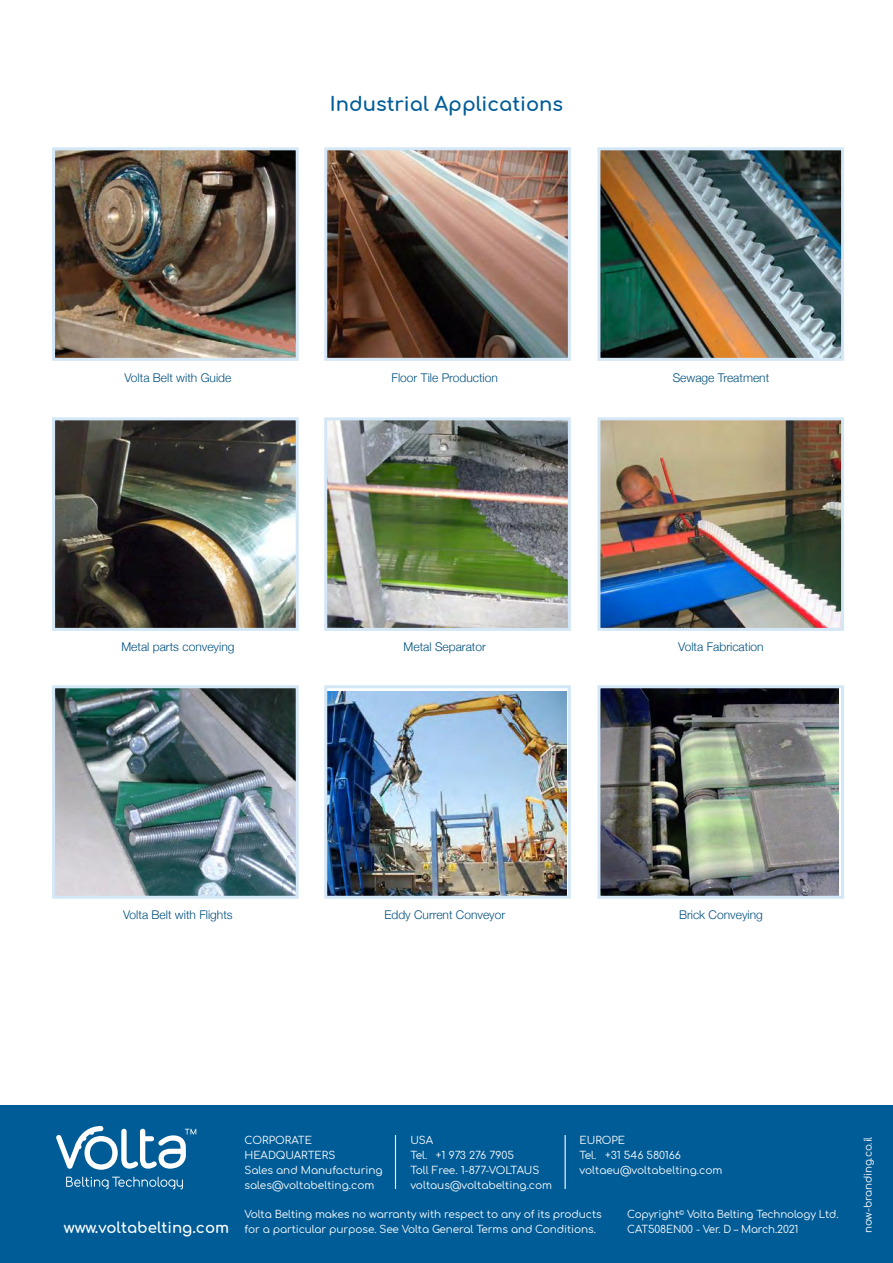
<style>
.page{position:relative;width:893px;height:1263px;background:#fff}
.page>*{position:absolute;margin:0;border:0;box-sizing:border-box;transform-origin:0 0}
.t1{font:700 19.5px "Comfortaa";color:#005c97}
.t2{font:700 15px "Comfortaa";color:#fff}
.t3{font:300 12px "Helvetica Neue";color:#00507d}
.t4{font:10.5px/15px "Comfortaa";letter-spacing:-.01em;color:#fff}
</style>
<div class="page">
<div style="left:0;top:1106px;width:893px;height:157px;background:#005c97"></div>
<svg style="left:66px;top:1176px;width:117px;height:13px"></svg>
<svg style="left:56px;top:1126px;width:140px;height:44px"></svg>
<hr style="left:395px;top:1135px;width:1px;height:54px;background:#fff">
<hr style="left:565px;top:1135px;width:1px;height:54px;background:#fff">
<img style="left:601px;top:151px;width:239px;height:206px">
<div style="left:597px;top:147px;width:247px;height:214px;border:3px solid #d3e7f7"></div>
<img style="left:601px;top:421px;width:239px;height:206px">
<div style="left:597px;top:417px;width:247px;height:214px;border:3px solid #d3e7f7"></div>
<img style="left:601px;top:689px;width:238px;height:206px">
<div style="left:597px;top:685px;width:247px;height:214px;border:3px solid #d3e7f7"></div>
<img style="left:56px;top:421px;width:239px;height:206px">
<div style="left:52px;top:417px;width:247px;height:214px;border:3px solid #d3e7f7"></div>
<img style="left:56px;top:689px;width:239px;height:206px">
<div style="left:52px;top:685px;width:247px;height:214px;border:3px solid #d3e7f7"></div>
<img style="left:328px;top:421px;width:239px;height:206px">
<div style="left:324px;top:417px;width:247px;height:214px;border:3px solid #d3e7f7"></div>
<img style="left:328px;top:691px;width:238px;height:204px">
<div style="left:324px;top:685px;width:247px;height:214px;border:3px solid #d3e7f7"></div>
<img style="left:56px;top:151px;width:239px;height:206px">
<div style="left:52px;top:147px;width:247px;height:214px;border:3px solid #d3e7f7"></div>
<img style="left:328px;top:151px;width:239px;height:206px">
<div style="left:324px;top:147px;width:247px;height:214px;border:3px solid #d3e7f7"></div>
<h1 class="t1" style="left:330px;top:86px;width:235px">Industrial Applications</h1>
<p class="t3" style="left:124px;top:368px;width:108px">Volta Belt with Guide</p>
<p class="t3" style="left:392px;top:368px;width:108px">Floor Tile Production</p>
<p class="t3" style="left:673px;top:368px;width:98px">Sewage Treatment</p>
<p class="t3" style="left:121px;top:637px;width:114px">Metal parts conveying</p>
<p class="t3" style="left:404px;top:637px;width:84px">Metal Separator</p>
<p class="t3" style="left:678px;top:637px;width:87px">Volta Fabrication</p>
<p class="t3" style="left:123px;top:905px;width:111px">Volta Belt with Flights</p>
<p class="t3" style="left:384px;top:905px;width:122px">Eddy Current Conveyor</p>
<p class="t3" style="left:679px;top:905px;width:85px">Brick Conveying</p>
<h2 class="t2" style="left:64px;top:1214px;width:167px">www.voltabelting.com</h2>
<p class="t4" style="left:244px;top:1132px;width:140px">CORPORATE<br>HEADQUARTERS<br>Sales and Manufacturing sales@voltabelting.com</p>
<p class="t4" style="left:579px;top:1132px;width:144px">EUROPE<br>Tel. +31 546 580166 voltaeu@voltabelting.com</p>
<p class="t4" style="left:410px;top:1132px;width:143px">USA<br>Tel. +1 973 276 7905<br>Toll Free. 1-877-VOLTAUS voltaus@voltabelting.com</p>
<p class="t4" style="left:244px;top:1205px;width:359px">Volta Belting makes no warranty with respect to any of its products for a particular purpose. See Volta General Terms and Conditions.</p>
<p class="t4" style="left:627px;top:1205px;width:213px">Copyright<sup>©</sup> Volta Belting Technology Ltd.<br>CAT508EN00 - Ver. D – March.2021</p>
<p class="t4" style="left:859px;top:1233px;width:98px;rotate:-90deg">now-branding.co.il</p>
</div>
